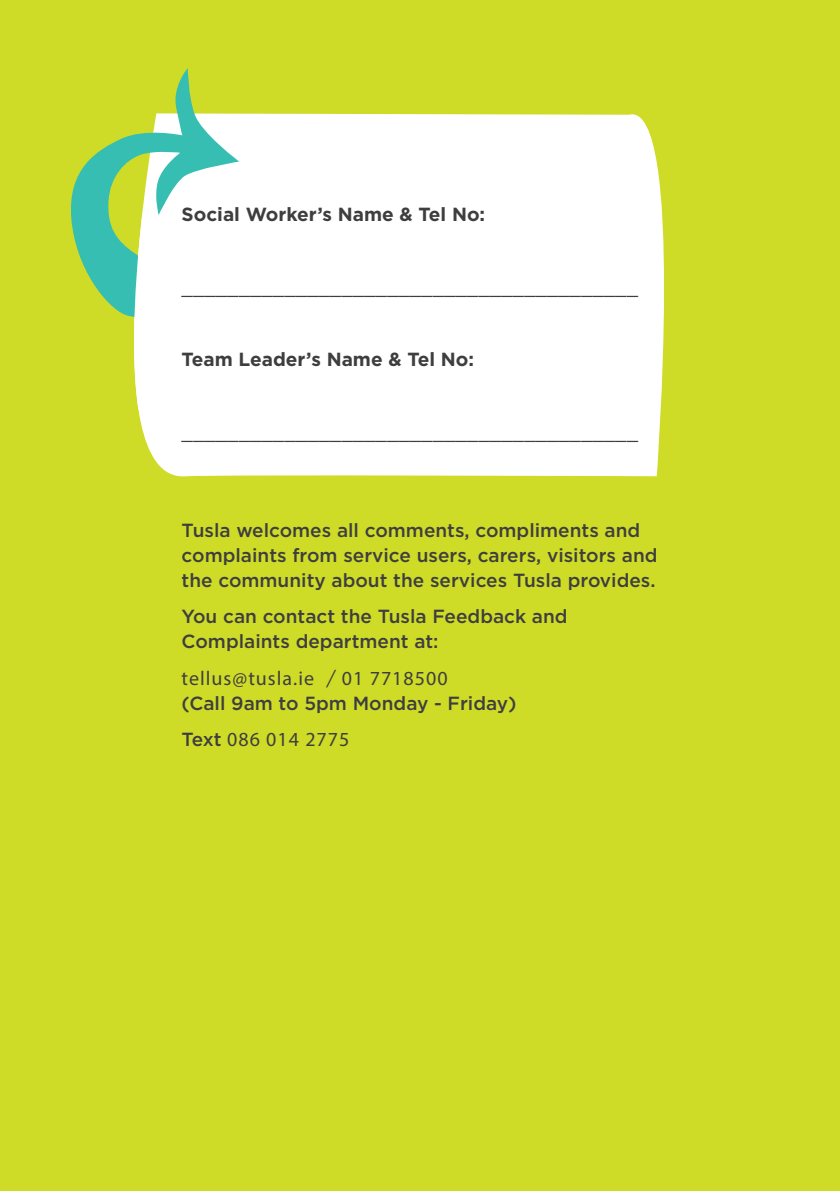
<style>
.page{position:relative;width:840px;height:1191px;background:#fff}
.page>*{position:absolute;margin:0;border:0;box-sizing:border-box;transform-origin:0 0}
.BODY_TEXT{font:20px "Myriad Pro";letter-spacing:.05em;color:#3e3e3f}
.BODY_TEXT-2{font:500 19px/25px "Gotham";color:#3e3e3f}
.BODY_TEXT-3{font:19px "Gotham";color:#3e3e3f}
.BODY_TEXT-4{font:700 19px "Gotham";color:#3e3e3f}
.s1{font-family:"Gotham";font-size:19px}
.s2{font-family:"Gotham";font-weight:500;font-size:19px}
</style>
<div class="page">
<div style="left:0;top:0;width:839px;height:1191px;background:#cfdc27"></div>
<div style="left:141px;top:113px;width:523px;height:364px;background:#fff"></div>
<svg style="left:71px;top:68px;width:168px;height:261px"></svg>
<svg style="left:134px;top:187px;width:27px;height:240px;background:#f2f8e4"></svg>
<p class="BODY_TEXT-4" style="left:181px;top:202px;width:305px">Social Worker’s Name &amp; Tel No:</p>
<p class="BODY_TEXT-3" style="left:181px;top:275px;width:458px">________________________________________</p>
<p class="BODY_TEXT-4" style="left:181px;top:347px;width:294px">Team Leader’s Name &amp; Tel No:</p>
<p class="BODY_TEXT-3" style="left:181px;top:420px;width:458px">________________________________________</p>
<p class="BODY_TEXT-2" style="left:181px;top:517px;width:477px">Tusla welcomes all comments, compliments and complaints from service users, carers, visitors and the community about the services Tusla provides.</p>
<p class="BODY_TEXT-2" style="left:181px;top:604px;width:387px">You can contact the Tusla Feedback and<br>Complaints department at:</p>
<p class="BODY_TEXT" style="left:181px;top:665px;width:267px">tellus@tusla.ie <span class="s1">/</span> 01 7718500</p>
<p class="BODY_TEXT-2" style="left:181px;top:690px;width:336px">(Call 9am to 5pm Monday - Friday)</p>
<p class="BODY_TEXT" style="left:181px;top:727px;width:169px"><span class="s2">Text</span> 086 014 2775</p>
</div>
